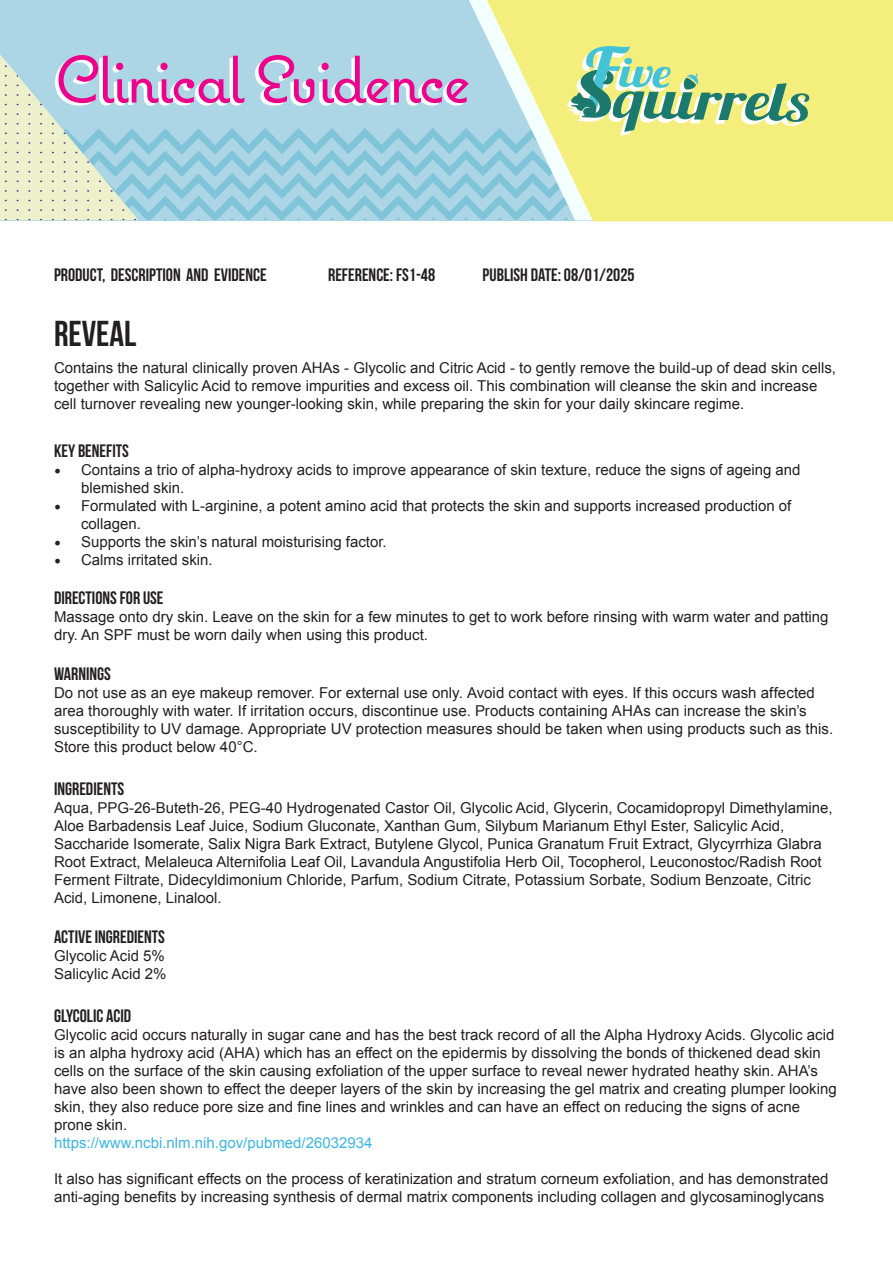
<style>
.page{position:relative;width:893px;height:1263px;background:#fff}
.page>*{position:absolute;margin:0;border:0;box-sizing:border-box;transform-origin:0 0}
.t1{font:65.85px "Coquette";letter-spacing:-.04em;color:#ed028c}
.t2{font:700 36px "Bebas Neue";color:#231f20}
.t3{font:700 18px "Bebas Neue";color:#231f20}
.Ingrediens{font:15px/18px "Arial";color:#231f20}
.t4{font:15px "Arial";color:#3cb6df}
.s1{font-family:"Minion Pro";font-size:18px}
</style>
<div class="page">
<div style="left:0;top:0;width:893px;height:220px;background:#acd6e6"></div>
<div style="left:487px;top:0;width:406px;height:221px;background:#f4ee7c"></div>
<svg style="left:0;top:46px;width:810px;height:174px"></svg>
<p class="t1" style="left:55px;top:38px;width:417px">Clinical Evidence</p>
<p class="t3" style="left:54px;top:265px;width:214px">PRODUCT, DESCRIPTION AND EVIDENCE</p>
<p class="t3" style="left:328px;top:265px;width:109px">REFERENCE: FS1-48</p>
<p class="t3" style="left:483px;top:265px;width:153px">PUBLISH DATE: 08/01/2025</p>
<p class="t2" style="left:54px;top:314px;width:84px">REVEAL</p>
<p class="Ingrediens" style="left:54px;top:359px;width:784px">Contains the natural clinically proven AHAs - Glycolic and Citric Acid - to gently remove the build-up of dead skin cells, together with Salicylic Acid to remove impurities and excess oil. This combination will cleanse the skin and increase cell turnover revealing new younger-looking skin, while preparing the skin for your daily skincare regime.</p>
<p class="t3" style="left:54px;top:441px;width:76px">KEY BENEFITS</p>
<p class="Ingrediens" style="left:81px;top:461px;width:721px;text-indent:-27px"><span class="s1">•</span> Contains a trio of alpha-hydroxy acids to improve appearance of skin texture, reduce the signs of ageing and blemished skin.</p>
<p class="Ingrediens" style="left:81px;top:497px;width:712px;text-indent:-27px"><span class="s1">•</span> Formulated with L-arginine, a potent amino acid that protects the skin and supports increased production of collagen.</p>
<p class="Ingrediens" style="left:54px;top:533px;width:334px"><span class="s1">•</span> Supports the skin’s natural moisturising factor.</p>
<p class="Ingrediens" style="left:54px;top:551px;width:160px"><span class="s1">•</span> Calms irritated skin.</p>
<p class="t3" style="left:54px;top:588px;width:111px">DIRECTIONS FOR USE</p>
<p class="Ingrediens" style="left:54px;top:608px;width:776px">Massage onto dry skin. Leave on the skin for a few minutes to get to work before rinsing with warm water and patting dry. An SPF must be worn daily when using this product.</p>
<p class="t3" style="left:54px;top:664px;width:58px">WARNINGS</p>
<p class="Ingrediens" style="left:54px;top:684px;width:781px">Do not use as an eye makeup remover. For external use only. Avoid contact with eyes. If this occurs wash affected area thoroughly with water. If irritation occurs, discontinue use. Products containing AHAs can increase the skin’s susceptibility to UV damage. Appropriate UV protection measures should be taken when using products such as this.<br>Store this product below 40°C.</p>
<p class="t3" style="left:54px;top:779px;width:72px">INGREDIENTS</p>
<p class="Ingrediens" style="left:54px;top:799px;width:780px">Aqua, PPG-26-Buteth-26, PEG-40 Hydrogenated Castor Oil, Glycolic Acid, Glycerin, Cocamidopropyl Dimethylamine, Aloe Barbadensis Leaf Juice, Sodium Gluconate, Xanthan Gum, Silybum Marianum Ethyl Ester, Salicylic Acid, Saccharide Isomerate, Salix Nigra Bark Extract, Butylene Glycol, Punica Granatum Fruit Extract, Glycyrrhiza Glabra Root Extract, Melaleuca Alternifolia Leaf Oil, Lavandula Angustifolia Herb Oil, Tocopherol, Leuconostoc/Radish Root Ferment Filtrate, Didecyldimonium Chloride, Parfum, Sodium Citrate, Potassium Sorbate, Sodium Benzoate, Citric Acid, Limonene, Linalool.</p>
<p class="t3" style="left:54px;top:927px;width:112px">ACTIVE INGREDIENTS</p>
<p class="Ingrediens" style="left:54px;top:947px;width:112px">Glycolic Acid 5%</p>
<p class="Ingrediens" style="left:54px;top:965px;width:114px">Salicylic Acid 2%</p>
<p class="t3" style="left:54px;top:1006px;width:79px">GLYCOLIC ACID</p>
<p class="Ingrediens" style="left:54px;top:1026px;width:784px">Glycolic acid occurs naturally in sugar cane and has the best track record of all the Alpha Hydroxy Acids. Glycolic acid is an alpha hydroxy acid (AHA) which has an effect on the epidermis by dissolving the bonds of thickened dead skin cells on the surface of the skin causing exfoliation of the upper surface to reveal newer hydrated heathy skin. AHA’s have also been shown to effect the deeper layers of the skin by increasing the gel matrix and creating plumper looking skin, they also reduce pore size and fine lines and wrinkles and can have an effect on reducing the signs of acne prone skin.</p>
<p class="t4" style="left:54px;top:1133px;width:320px">https://www.ncbi.nlm.nih.gov/pubmed/26032934</p>
<p class="Ingrediens" style="left:54px;top:1170px;width:776px">It also has significant effects on the process of keratinization and stratum corneum exfoliation, and has demonstrated anti-aging benefits by increasing synthesis of dermal matrix components including collagen and glycosaminoglycans</p>
</div>
